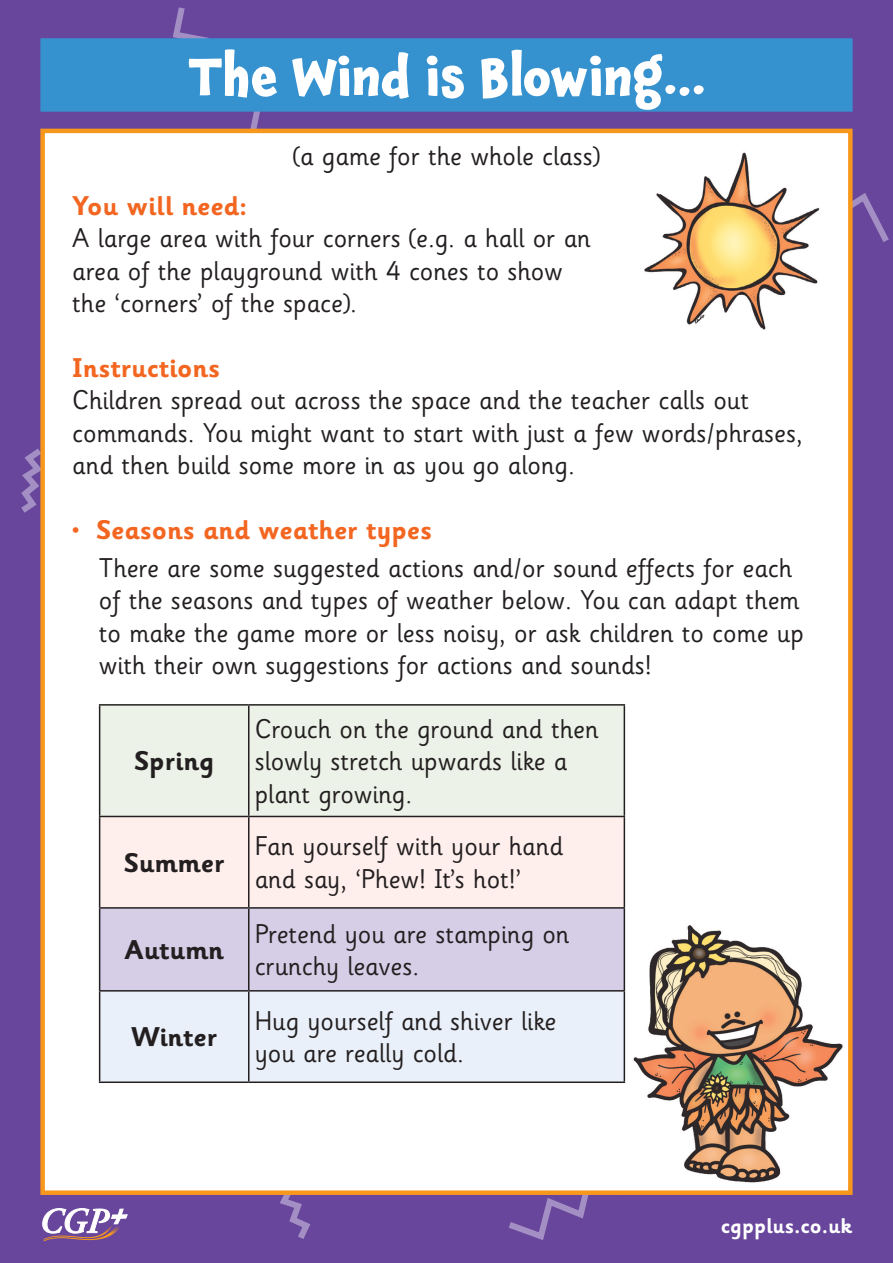
<style>
.page{position:relative;width:893px;height:1263px;background:#68469c}
.page>*{position:absolute;margin:0;border:0;box-sizing:border-box;transform-origin:0 0}
.t1{font:700 52.5px "Chaloops";color:#fff}
.t2{font:27px/32.4px "Sassoon Infant Std";color:#231f20}
.t3{font:700 27px "Sassoon Infant Std";color:#f36621}
.t4{font:700 27px "Sassoon Infant Std";color:#231f20}
.t5{font:700 21.15px "Sassoon Infant Std";color:#fff}
</style>
<div class="page">
<svg style="left:43px;top:1208px;width:84px;height:33px"></svg>
<svg style="left:509px;top:1195px;width:80px;height:45px"></svg>
<svg style="left:169px;top:7px;width:96px;height:122px"></svg>
<svg style="left:280px;top:1195px;width:31px;height:44px"></svg>
<svg style="left:21px;top:448px;width:19px;height:65px"></svg>
<svg style="left:853px;top:193px;width:36px;height:49px"></svg>
<div style="left:40px;top:129px;width:813px;height:1066px;background:#fff;border:4px solid #f7981d"></div>
<div style="left:100px;top:706px;width:524px;height:110px;background:#ecf2e7"></div>
<svg style="left:100px;top:817px;width:524px;height:10px;background:#f8e9e6"></svg>
<svg style="left:40px;top:827px;width:584px;height:166px;background:#eae0e8"></svg>
<div style="left:100px;top:991px;width:524px;height:90px;background:#e9f0f9"></div>
<hr style="left:99px;top:704px;width:150px;height:2px;background:#231f20">
<hr style="left:99px;top:706px;width:1px;height:110px;background:#231f20">
<hr style="left:249px;top:704px;width:376px;height:2px;background:#231f20">
<hr style="left:248px;top:706px;width:1px;height:110px;background:#231f20">
<hr style="left:624px;top:706px;width:1px;height:110px;background:#231f20">
<hr style="left:99px;top:816px;width:150px;height:1px;background:#231f20">
<hr style="left:99px;top:817px;width:1px;height:90px;background:#231f20">
<hr style="left:249px;top:816px;width:376px;height:1px;background:#231f20">
<hr style="left:248px;top:817px;width:1px;height:90px;background:#231f20">
<hr style="left:624px;top:817px;width:1px;height:90px;background:#231f20">
<hr style="left:99px;top:907px;width:150px;height:2px;background:#231f20">
<hr style="left:99px;top:909px;width:1px;height:81px;background:#231f20">
<hr style="left:249px;top:907px;width:376px;height:2px;background:#231f20">
<hr style="left:248px;top:909px;width:1px;height:81px;background:#231f20">
<hr style="left:624px;top:909px;width:1px;height:81px;background:#231f20">
<hr style="left:99px;top:990px;width:150px;height:1px;background:#231f20">
<hr style="left:99px;top:991px;width:1px;height:90px;background:#231f20">
<hr style="left:249px;top:990px;width:376px;height:1px;background:#231f20">
<hr style="left:248px;top:991px;width:1px;height:90px;background:#231f20">
<hr style="left:624px;top:991px;width:1px;height:90px;background:#231f20">
<hr style="left:99px;top:1081px;width:150px;height:2px;background:#231f20">
<hr style="left:249px;top:1081px;width:376px;height:2px;background:#231f20">
<div style="left:41px;top:39px;width:811px;height:72px;background:#3592cf"></div>
<div style="left:40px;top:38px;width:813px;height:74px;border:2px solid #3592cf"></div>
<img style="left:644px;top:152px;width:176px;height:178px">
<img style="left:633px;top:925px;width:210px;height:258px">
<h1 class="t1" style="left:188px;top:34px;width:519px">The Wind is Blowing…</h1>
<p class="t2" style="left:293px;top:140px;width:308px">(a game for the whole class)</p>
<p class="t3" style="left:72px;top:189px;width:177px">You will need:</p>
<p class="t2" style="left:72px;top:222px;width:520px">A large area with four corners (e.g. a hall or an area of the playground with 4 cones to show the ‘corners’ of the space).</p>
<p class="t3" style="left:72px;top:351px;width:149px">Instructions</p>
<p class="t2" style="left:72px;top:384px;width:732px">Children spread out across the space and the teacher calls out commands. You might want to start with just a few words/phrases, and then build some more in as you go along.</p>
<p class="t3" style="left:72px;top:513px;width:361px">• Seasons and weather types</p>
<p class="t2" style="left:99px;top:552px;width:706px">There are some suggested actions and/or sound effects for each of the seasons and types of weather below. You can adapt them to make the game more or less noisy, or ask children to come up with their own suggestions for actions and sounds!</p>
<p class="t4" style="left:134px;top:744px;width:82px">Spring</p>
<p class="t4" style="left:124px;top:846px;width:102px">Summer</p>
<p class="t4" style="left:125px;top:933px;width:101px">Autumn</p>
<p class="t4" style="left:131px;top:1020px;width:88px">Winter</p>
<p class="t2" style="left:255px;top:713px;width:345px">Crouch on the ground and then slowly stretch upwards like a plant growing.</p>
<p class="t2" style="left:255px;top:830px;width:310px">Fan yourself with your hand and say, ‘Phew! It’s hot!’</p>
<p class="t2" style="left:255px;top:918px;width:316px">Pretend you are stamping on crunchy leaves.</p>
<p class="t2" style="left:255px;top:1005px;width:303px">Hug yourself and shiver like you are really cold.</p>
<p class="t5" style="left:721px;top:1213px;width:133px">cgpplus.co.uk</p>
</div>
